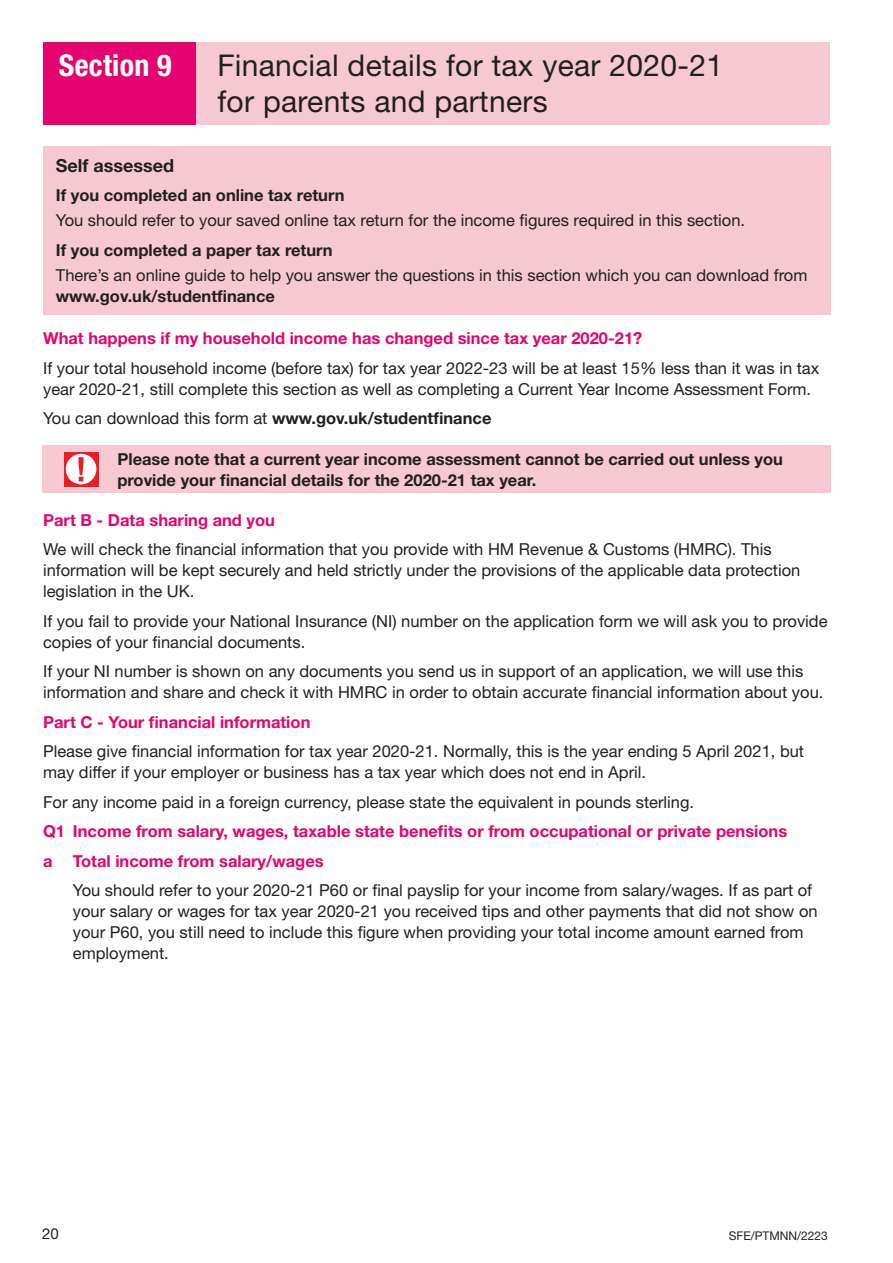
<style>
.page{position:relative;width:893px;height:1263px;background:#fff}
.page>*{position:absolute;margin:0;border:0;box-sizing:border-box;transform-origin:0 0}
.t1{font:30px/36px "Helvetica Neue LT Std";letter-spacing:.01em;color:#231f20}
.t2{font:700 condensed 30px "Helvetica Neue LT Std";letter-spacing:.01em;color:#fff}
.t3{font:700 18px "Helvetica Neue LT Std";color:#231f20}
.t4{font:16.5px/21px "Helvetica Neue LT Std";color:#231f20}
.t5{font:700 16.5px/21px "Helvetica Neue LT Std";color:#231f20}
.t6{font:700 16.5px/29.5px "Helvetica Neue LT Std";color:#e4036f}
.t7{font:15px "Helvetica Neue LT Std";color:#231f20}
.t8{font:12px "Helvetica Neue LT Std";color:#231f20}
.s1{font-weight:400}
</style>
<div class="page">
<div style="left:43px;top:146px;width:787px;height:169px;background:#f6c8d1"></div>
<div style="left:43px;top:43px;width:153px;height:82px;background:#e4036f"></div>
<div style="left:196px;top:43px;width:634px;height:82px;background:#f6c8d1"></div>
<div style="left:43px;top:445px;width:788px;height:48px;background:#f6c8d1"></div>
<svg style="left:64px;top:452px;width:34px;height:34px"></svg>
<div style="left:66px;top:454px;width:30px;height:30px;background:#fff;border-radius:50%"></div>
<svg style="left:78px;top:457px;width:6px;height:24px"></svg>
<h1 class="t2" style="left:59px;top:47px;width:114px">Section 9</h1>
<h1 class="t1" style="left:217px;top:47px;width:507px">Financial details for tax year 2020-21 for parents and partners</h1>
<p class="t3" style="left:56px;top:154px;width:120px">Self assessed</p>
<p class="t5" style="left:56px;top:184px;width:290px">If you completed an online tax return</p>
<p class="t4" style="left:56px;top:210px;width:691px">You should refer to your saved online tax return for the income figures required in this section.</p>
<p class="t5" style="left:56px;top:239px;width:278px">If you completed a paper tax return</p>
<p class="t4" style="left:56px;top:264px;width:753px">There’s an online guide to help you answer the questions in this section which you can download from</p>
<p class="t5" style="left:56px;top:285px;width:221px">www.gov.uk/studentfinance</p>
<p class="t6" style="left:43px;top:323px;width:601px">What happens if my household income has changed since tax year 2020-21?</p>
<p class="t4" style="left:43px;top:357px;width:778px">If your total household income (before tax) for tax year 2022-23 will be at least 15% less than it was in tax year 2020-21, still complete this section as well as completing a Current Year Income Assessment Form.</p>
<p class="t5" style="left:43px;top:407px;width:450px"><span class="s1">You can download this form at</span> www.gov.uk/studentfinance</p>
<p class="t5" style="left:117px;top:448px;width:667px">Please note that a current year income assessment cannot be carried out unless you provide your financial details for the 2020-21 tax year.</p>
<p class="t6" style="left:43px;top:505px;width:233px">Part B - Data sharing and you</p>
<p class="t4" style="left:43px;top:539px;width:759px">We will check the financial information that you provide with HM Revenue &amp; Customs (HMRC). This information will be kept securely and held strictly under the provisions of the applicable data protection legislation in the UK.</p>
<p class="t4" style="left:43px;top:610px;width:786px">If you fail to provide your National Insurance (NI) number on the application form we will ask you to provide copies of your financial documents.</p>
<p class="t4" style="left:43px;top:661px;width:782px">If your NI number is shown on any documents you send us in support of an application, we will use this information and share and check it with HMRC in order to obtain accurate financial information about you.</p>
<p class="t6" style="left:43px;top:707px;width:269px">Part C - Your financial information</p>
<p class="t4" style="left:43px;top:741px;width:762px">Please give financial information for tax year 2020-21. Normally, this is the year ending 5 April 2021, but may differ if your employer or business has a tax year which does not end in April.</p>
<p class="t4" style="left:43px;top:791px;width:652px">For any income paid in a foreign currency, please state the equivalent in pounds sterling.</p>
<p class="t6" style="left:43px;top:816px;width:746px">Q1 Income from salary, wages, taxable state benefits or from occupational or private pensions a Total income from salary/wages</p>
<p class="t4" style="left:73px;top:880px;width:746px">You should refer to your 2020-21 P60 or final payslip for your income from salary/wages. If as part of your salary or wages for tax year 2020-21 you received tips and other payments that did not show on your P60, you still need to include this figure when providing your total income amount earned from employment.</p>
<p class="t7" style="left:42px;top:1225px;width:18px">20</p>
<p class="t8" style="left:729px;top:1229px;width:101px">SFE/PTMNN/2223</p>
</div>
